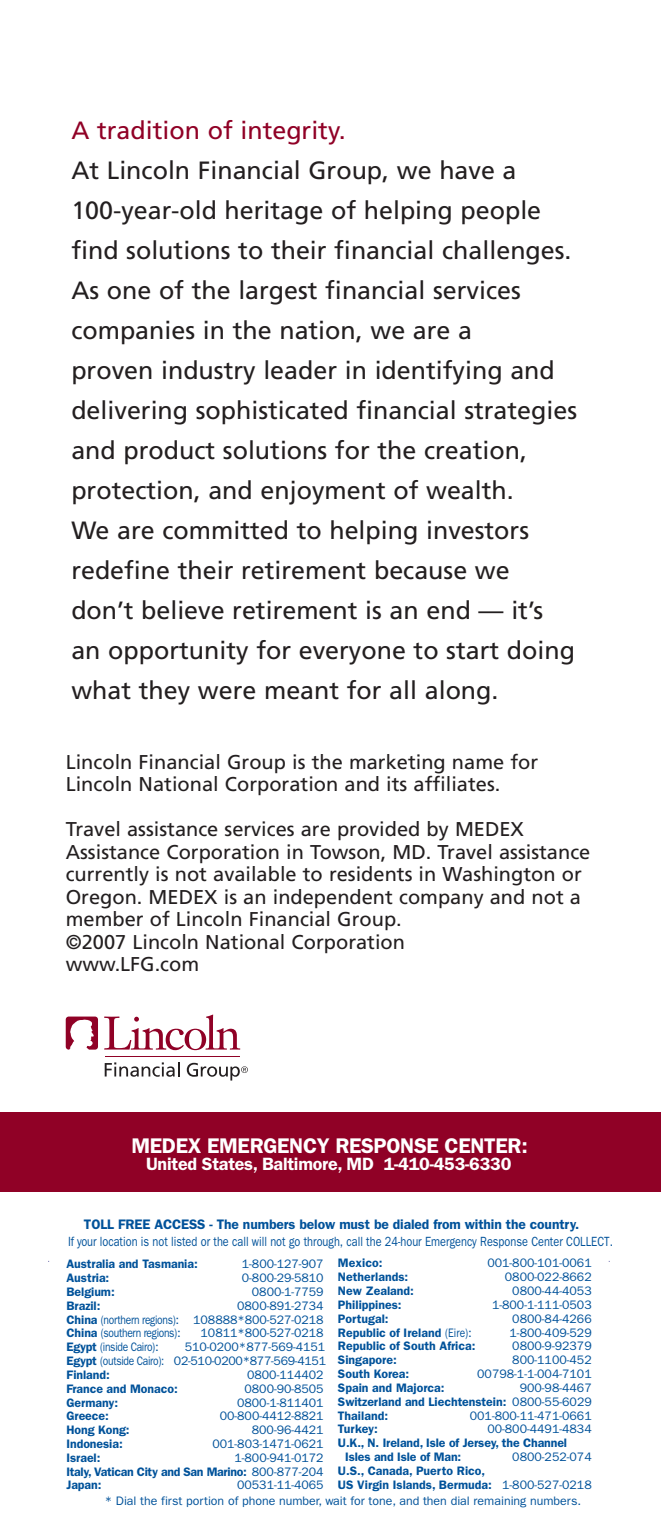
<style>
.page{position:relative;width:661px;height:1530px;background:#fff}
.page>*{position:absolute;margin:0;border:0;box-sizing:border-box;transform-origin:0 0}
.t1{font:25px/40px "Frutiger";color:#231f20}
.t2{font:25px "Frutiger";color:#900126}
.t3{font:600 21.25px "Franklin Gothic";letter-spacing:-.015em;color:#fff}
.t4{font:20px/22.5px "Frutiger";color:#231f20}
.t5{font:600 17.75px "Franklin Gothic";letter-spacing:-.015em;color:#fff}
.t6{font:600 13.75px "Franklin Gothic";letter-spacing:-.005em;color:#01529a}
.t7{font:13.25px "Franklin Gothic";color:#01529a;scale:.82 1}
.t8{font:12.25px/13.8px "Franklin Gothic";letter-spacing:-.005em;color:#01529a;text-align:justify}
.t9{font:600 12.25px/13.8px "Franklin Gothic";letter-spacing:-.005em;color:#01529a;text-align:justify}
.t10{font:12.25px "Franklin Gothic";letter-spacing:-.03em;color:#01529a;scale:.83 1}
.s1{font-weight:600}
.s2{font-weight:400}
</style>
<div class="page">
<svg style="left:105px;top:1062px;width:74px;height:15px"></svg>
<svg style="left:66px;top:1017px;width:32px;height:33px"></svg>
<svg style="left:104px;top:1015px;width:136px;height:35px"></svg>
<hr style="left:105px;top:1056px;width:134px;height:1px;background:#900126">
<svg style="left:187px;top:1063px;width:61px;height:18px"></svg>
<div style="left:0;top:1112px;width:660px;height:80px;background:#900126"></div>
<p class="t2" style="left:71px;top:115px;width:275px">A tradition of integrity.</p>
<p class="t1" style="left:71px;top:150px;width:507px">At Lincoln Financial Group, we have a 100-year-old heritage of helping people find solutions to their financial challenges.<br>As one of the largest financial services companies in the nation, we are a<br>proven industry leader in identifying and delivering sophisticated financial strategies and product solutions for the creation, protection, and enjoyment of wealth.<br>We are committed to helping investors redefine their retirement because we don’t believe retirement is an end — it’s an opportunity for everyone to start doing what they were meant for all along.</p>
<p class="t4" style="left:66px;top:751px;width:473px">Lincoln Financial Group is the marketing name for<br>Lincoln National Corporation and its affiliates.</p>
<p class="t4" style="left:66px;top:818px;width:525px">Travel assistance services are provided by MEDEX Assistance Corporation in Towson, MD. Travel assistance currently is not available to residents in Washington or Oregon. MEDEX is an independent company and not a member of Lincoln Financial Group.</p>
<p class="t4" style="left:66px;top:931px;width:340px">©2007 Lincoln National Corporation</p>
<p class="t4" style="left:66px;top:953px;width:135px">www.LFG.com</p>
<p class="t3" style="left:131px;top:1133px;width:397px">MEDEX EMERGENCY RESPONSE CENTER:</p>
<p class="t5" style="left:146px;top:1154px;width:366px">United States, Baltimore, MD 1-410-453-6330</p>
<p class="t6" style="left:84px;top:1216px;width:496px">TOLL FREE ACCESS - The numbers below must be dialed from within the country.</p>
<p class="t7" style="left:68px;top:1234px;width:665px">If your location is not listed or the call will not go through, call the 24-hour Emergency Response Center COLLECT.</p>
<p class="t9" style="left:66px;top:1257px;width:133px">Australia and Tasmania:</p>
<p class="t8" style="left:242px;top:1257px;width:83px">1-800-127-907</p>
<p class="t9" style="left:66px;top:1271px;width:44px">Austria:</p>
<p class="t8" style="left:242px;top:1271px;width:83px">0-800-29-5810</p>
<p class="t9" style="left:66px;top:1285px;width:50px">Belgium:</p>
<p class="t8" style="left:252px;top:1285px;width:73px">0800-1-7759</p>
<p class="t9" style="left:66px;top:1299px;width:35px">Brazil:</p>
<p class="t8" style="left:66px;top:1299px;width:258px;text-indent:171px">0800-891-2734<br><span class="s1">China</span> (northern regions): 108888*800-527-0218<br><span class="s1">China</span> (southern regions):</p>
<p class="t8" style="left:200px;top:1326px;width:124px">10811*800-527-0218</p>
<p class="t8" style="left:66px;top:1340px;width:261px;text-indent:118px">510-0200*877-569-4151<br><span class="s1">Egypt</span> (outside Cairo): 02-510-0200*877-569-4151<br><span class="s1">Finland:</span></p>
<p class="t10" style="left:66px;top:1340px;width:113px"><span class="s1">Egypt</span> (inside Cairo):</p>
<p class="t8" style="left:247px;top:1368px;width:78px">0800-114402</p>
<p class="t9" style="left:66px;top:1382px;width:113px">France and Monaco:</p>
<p class="t8" style="left:244px;top:1382px;width:80px">0800-90-8505</p>
<p class="t9" style="left:66px;top:1395px;width:53px">Germany:</p>
<p class="t8" style="left:237px;top:1396px;width:88px">0800-1-811401</p>
<p class="t9" style="left:66px;top:1409px;width:44px">Greece:</p>
<p class="t8" style="left:220px;top:1409px;width:105px">00-800-4412-8821</p>
<p class="t9" style="left:66px;top:1423px;width:65px">Hong Kong:</p>
<p class="t8" style="left:252px;top:1423px;width:73px">800-96-4421</p>
<p class="t9" style="left:66px;top:1437px;width:58px">Indonesia:</p>
<p class="t8" style="left:212px;top:1437px;width:112px">001-803-1471-0621</p>
<p class="t9" style="left:66px;top:1451px;width:35px">Israel:</p>
<p class="t9" style="left:66px;top:1451px;width:258px;text-indent:168px"><span class="s2">1-800-941-0172<br></span>Italy, Vatican City and San Marino: <span class="s2">800-877-204<br></span>Japan:</p>
<p class="t8" style="left:237px;top:1478px;width:88px">00531-11-4065</p>
<p class="t9" style="left:337px;top:1256px;width:46px">Mexico:</p>
<p class="t8" style="left:487px;top:1257px;width:106px">001-800-101-0061</p>
<p class="t9" style="left:337px;top:1270px;width:72px">Netherlands:</p>
<p class="t8" style="left:504px;top:1270px;width:88px">0800-022-8662</p>
<p class="t9" style="left:337px;top:1284px;width:77px">New Zealand:</p>
<p class="t8" style="left:512px;top:1284px;width:81px">0800-44-4053</p>
<p class="t9" style="left:337px;top:1298px;width:65px">Philippines:</p>
<p class="t8" style="left:491px;top:1298px;width:101px">1-800-1-111-0503</p>
<p class="t9" style="left:337px;top:1312px;width:52px">Portugal:</p>
<p class="t8" style="left:512px;top:1312px;width:81px">0800-84-4266</p>
<p class="t9" style="left:337px;top:1326px;width:135px">Republic of Ireland <span class="s2">(Eire):</span></p>
<p class="t8" style="left:509px;top:1326px;width:84px">1-800-409-529</p>
<p class="t9" style="left:337px;top:1339px;width:139px">Republic of South Africa:</p>
<p class="t8" style="left:512px;top:1340px;width:81px">0800-9-92379</p>
<p class="t9" style="left:337px;top:1353px;width:60px">Singapore:</p>
<p class="t8" style="left:512px;top:1353px;width:81px">800-1100-452</p>
<p class="t9" style="left:337px;top:1367px;width:73px">South Korea:</p>
<p class="t8" style="left:477px;top:1367px;width:116px">00798-1-1-004-7101</p>
<p class="t9" style="left:337px;top:1381px;width:108px">Spain and Majorca:</p>
<p class="t9" style="left:337px;top:1381px;width:255px;text-indent:181px"><span class="s2">900-98-4467<br></span>Switzerland and Liechtenstein: <span class="s2">0800-55-6029<br></span>Thailand:</p>
<p class="t8" style="left:469px;top:1409px;width:123px">001-800-11-471-0661</p>
<p class="t9" style="left:337px;top:1422px;width:41px">Turkey:</p>
<p class="t8" style="left:487px;top:1422px;width:106px">00-800-4491-4834</p>
<p class="t9" style="left:337px;top:1436px;width:230px">U.K., N. Ireland, Isle of Jersey, the Channel</p>
<p class="t9" style="left:345px;top:1450px;width:117px">Isles and Isle of Man:</p>
<p class="t8" style="left:512px;top:1450px;width:81px">0800-252-074</p>
<p class="t9" style="left:337px;top:1464px;width:255px">U.S., Canada, Puerto Rico,<br>US Virgin Islands, Bermuda: <span class="s2">1-800-527-0218</span></p>
<p class="t8" style="left:105px;top:1494px;width:477px">* Dial the first portion of phone number, wait for tone, and then dial remaining numbers.</p>
</div>
